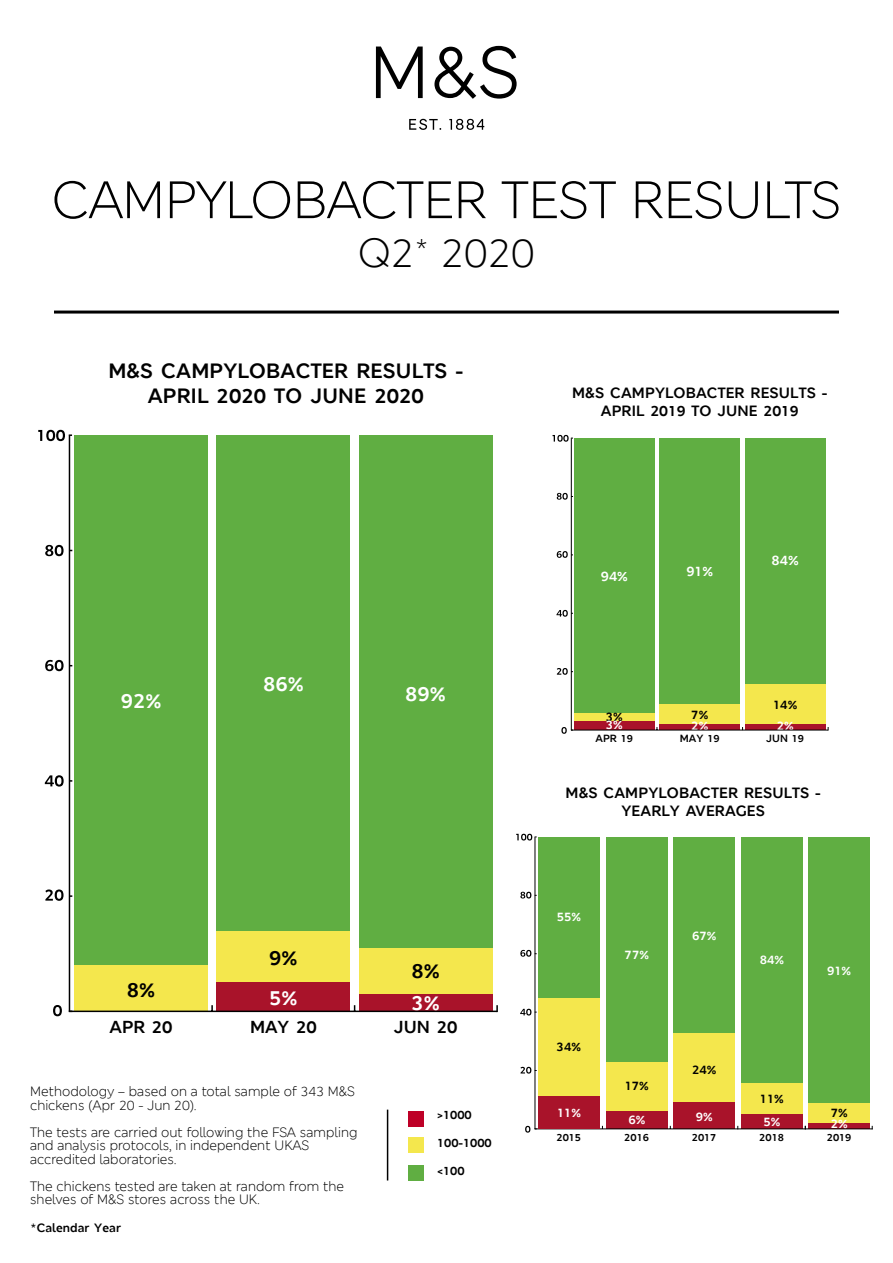
<style>
.page{position:relative;width:893px;height:1263px;background:#fff}
.page>*{position:absolute;margin:0;border:0;box-sizing:border-box;transform-origin:0 0}
.t1{font:52.5px "M&S London";color:#000}
.t2{font:40.5px "M&S London";color:#000}
.t3{font:700 20.7px/24.8px "M&S London";letter-spacing:.01em;color:#000;text-align:center}
.t4{font:700 20.55px "M&S London";color:#fff}
.t5{font:700 20.55px "M&S London";color:#000}
.t6{font:700 17.25px "M&S London";color:#000}
.t7{font:700 14.85px/17.9px "M&S London";letter-spacing:.01em;color:#000;text-align:center}
.t8{font:700 13.65px "M&S London";color:#fff}
.t9{font:13.5px/13.5px "M&S London";color:#000}
.t10{font:700 12.3px "M&S London";color:#fff}
.t11{font:700 12.3px "M&S London";color:#000}
.t12{font:700 12px "M&S London";color:#000}
.t13{font:700 10.35px "M&S London";color:#000}
</style>
<div class="page">
<div style="left:745px;top:438px;width:80px;height:292px;background:#f4e74d"></div>
<div style="left:660px;top:438px;width:80px;height:292px;background:#f4e74d"></div>
<div style="left:574px;top:438px;width:80px;height:292px;background:#f4e74d"></div>
<div style="left:745px;top:724px;width:80px;height:6px;background:#a9132a"></div>
<div style="left:660px;top:724px;width:80px;height:6px;background:#a9132a"></div>
<div style="left:574px;top:721px;width:80px;height:9px;background:#a9132a"></div>
<div style="left:359px;top:436px;width:133px;height:575px;background:#f4e74d"></div>
<div style="left:359px;top:994px;width:133px;height:17px;background:#a9132a"></div>
<div style="left:217px;top:436px;width:133px;height:575px;background:#f4e74d"></div>
<div style="left:217px;top:436px;width:133px;height:495px;background:#60ae42"></div>
<div style="left:217px;top:982px;width:133px;height:29px;background:#a9132a"></div>
<div style="left:74px;top:436px;width:134px;height:575px;background:#f4e74d"></div>
<div style="left:74px;top:436px;width:134px;height:529px;background:#60ae42"></div>
<div style="left:745px;top:438px;width:80px;height:245px;background:#60ae42"></div>
<div style="left:660px;top:438px;width:80px;height:266px;background:#60ae42"></div>
<div style="left:574px;top:438px;width:80px;height:275px;background:#60ae42"></div>
<div style="left:359px;top:436px;width:133px;height:512px;background:#60ae42"></div>
<div style="left:808px;top:837px;width:62px;height:292px;background:#f4e74d"></div>
<div style="left:808px;top:837px;width:62px;height:266px;background:#60ae42"></div>
<div style="left:808px;top:1123px;width:62px;height:6px;background:#a9132a"></div>
<div style="left:538px;top:837px;width:62px;height:292px;background:#f4e74d"></div>
<div style="left:741px;top:837px;width:62px;height:292px;background:#f4e74d"></div>
<div style="left:741px;top:1114px;width:62px;height:15px;background:#a9132a"></div>
<div style="left:741px;top:837px;width:62px;height:245px;background:#60ae42"></div>
<div style="left:409px;top:1111px;width:15px;height:15px;background:#be0027"></div>
<div style="left:409px;top:1137px;width:15px;height:15px;background:#f4e74d"></div>
<div style="left:409px;top:1165px;width:15px;height:15px;background:#60ae42"></div>
<hr style="left:387px;top:1109px;width:1px;height:71px;background:#000">
<hr style="left:571px;top:438px;width:1px;height:292px;background:#000">
<svg style="left:561px;top:727px;width:12px;height:7px"></svg>
<svg style="left:557px;top:668px;width:16px;height:7px"></svg>
<svg style="left:556px;top:610px;width:17px;height:7px"></svg>
<svg style="left:557px;top:551px;width:16px;height:7px"></svg>
<svg style="left:557px;top:493px;width:16px;height:7px"></svg>
<svg style="left:553px;top:435px;width:20px;height:7px"></svg>
<svg style="left:53px;top:1005px;width:9px;height:11px"></svg>
<hr style="left:69px;top:436px;width:1px;height:575px;background:#000">
<svg style="left:45px;top:889px;width:27px;height:12px"></svg>
<svg style="left:45px;top:775px;width:27px;height:11px"></svg>
<svg style="left:45px;top:660px;width:27px;height:11px"></svg>
<svg style="left:45px;top:545px;width:27px;height:11px"></svg>
<svg style="left:38px;top:430px;width:34px;height:11px"></svg>
<hr style="left:54px;top:311px;width:785px;height:3px;background:#000">
<svg style="left:409px;top:119px;width:32px;height:11px"></svg>
<svg style="left:449px;top:119px;width:35px;height:11px"></svg>
<svg style="left:376px;top:46px;width:141px;height:53px"></svg>
<hr style="left:69px;top:1010px;width:428px;height:2px;background:#000">
<svg style="left:496px;top:1005px;width:2px;height:7px"></svg>
<hr style="left:571px;top:730px;width:257px;height:1px;background:#000">
<div style="left:673px;top:837px;width:62px;height:292px;background:#f4e74d"></div>
<div style="left:673px;top:1103px;width:62px;height:26px;background:#a9132a"></div>
<div style="left:673px;top:837px;width:62px;height:196px;background:#60ae42"></div>
<div style="left:606px;top:837px;width:62px;height:292px;background:#f4e74d"></div>
<div style="left:606px;top:1111px;width:62px;height:18px;background:#a9132a"></div>
<div style="left:606px;top:837px;width:62px;height:225px;background:#60ae42"></div>
<div style="left:538px;top:837px;width:62px;height:161px;background:#60ae42"></div>
<hr style="left:534px;top:837px;width:1px;height:292px;background:#000">
<svg style="left:525px;top:1126px;width:12px;height:7px"></svg>
<svg style="left:520px;top:1067px;width:17px;height:6px"></svg>
<svg style="left:520px;top:1009px;width:17px;height:6px"></svg>
<svg style="left:520px;top:950px;width:17px;height:7px"></svg>
<svg style="left:520px;top:892px;width:17px;height:6px"></svg>
<svg style="left:516px;top:834px;width:21px;height:6px"></svg>
<hr style="left:534px;top:1128px;width:339px;height:1px;background:#000">
<div style="left:538px;top:1097px;width:62px;height:32px;background:#a9132a"></div>
<h1 class="t1" style="left:52px;top:166px;width:791px">CAMPYLOBACTER TEST RESULTS</h1>
<h2 class="t2" style="left:358px;top:227px;width:178px">Q2<sup>*</sup> 2020</h2>
<h3 class="t3" style="left:108px;top:358px;width:356px">M&amp;S CAMPYLOBACTER RESULTS -<br>APRIL 2020 TO JUNE 2020</h3>
<h3 class="t4" style="left:121px;top:688px;width:42px">92%</h3>
<h3 class="t5" style="left:127px;top:976px;width:30px">8%</h3>
<h3 class="t4" style="left:263px;top:670px;width:42px">86%</h3>
<h3 class="t5" style="left:269px;top:944px;width:30px">9%</h3>
<h3 class="t4" style="left:269px;top:984px;width:30px">5%</h3>
<h3 class="t4" style="left:405px;top:680px;width:42px">89%</h3>
<h3 class="t5" style="left:411px;top:957px;width:30px">8%</h3>
<h3 class="t4" style="left:411px;top:989px;width:30px">3%</h3>
<p class="t6" style="left:110px;top:1016px;width:65px">APR 20</p>
<p class="t6" style="left:250px;top:1016px;width:68px">MAY 20</p>
<p class="t6" style="left:394px;top:1016px;width:65px">JUN 20</p>
<p class="t9" style="left:30px;top:1084px;width:326px">Methodology – based on a total sample of 343 M&amp;S chickens (Apr 20 - Jun 20).</p>
<p class="t9" style="left:30px;top:1125px;width:329px">The tests are carried out following the FSA sampling and analysis protocols, in independent UKAS accredited laboratories.</p>
<p class="t9" style="left:30px;top:1179px;width:316px">The chickens tested are taken at random from the shelves of M&amp;S stores across the UK.</p>
<p class="t12" style="left:30px;top:1220px;width:93px">*Calendar Year</p>
<p class="t12" style="left:437px;top:1107px;width:36px">&gt;1000</p>
<p class="t12" style="left:437px;top:1135px;width:56px">100-1000</p>
<p class="t12" style="left:437px;top:1163px;width:29px">&lt;100</p>
<p class="t7" style="left:572px;top:384px;width:257px">M&amp;S CAMPYLOBACTER RESULTS -<br>APRIL 2019 TO JUNE 2019</p>
<p class="t8" style="left:601px;top:567px;width:29px">94%</p>
<p class="t8" style="left:686px;top:563px;width:28px">91%</p>
<p class="t8" style="left:772px;top:551px;width:29px">84%</p>
<p class="t11" style="left:773px;top:697px;width:26px">14%</p>
<p class="t11" style="left:606px;top:709px;width:18px">3%</p>
<p class="t11" style="left:691px;top:706px;width:18px">7%</p>
<p class="t10" style="left:606px;top:717px;width:18px">3%</p>
<p class="t10" style="left:691px;top:717px;width:18px">2%</p>
<p class="t10" style="left:777px;top:717px;width:18px">2%</p>
<p class="t13" style="left:595px;top:732px;width:39px">APR 19</p>
<p class="t13" style="left:680px;top:732px;width:41px">MAY 19</p>
<p class="t13" style="left:766px;top:732px;width:39px">JUN 19</p>
<p class="t7" style="left:566px;top:784px;width:257px">M&amp;S CAMPYLOBACTER RESULTS -<br>YEARLY AVERAGES</p>
<p class="t10" style="left:557px;top:909px;width:26px">55%</p>
<p class="t11" style="left:557px;top:1038px;width:26px">34%</p>
<p class="t10" style="left:557px;top:1104px;width:25px">11%</p>
<p class="t10" style="left:625px;top:946px;width:26px">77%</p>
<p class="t11" style="left:625px;top:1077px;width:26px">17%</p>
<p class="t10" style="left:628px;top:1112px;width:18px">6%</p>
<p class="t10" style="left:692px;top:927px;width:26px">67%</p>
<p class="t11" style="left:692px;top:1061px;width:26px">24%</p>
<p class="t10" style="left:696px;top:1108px;width:18px">9%</p>
<p class="t13" style="left:556px;top:1131px;width:26px">2015</p>
<p class="t13" style="left:624px;top:1131px;width:26px">2016</p>
<p class="t13" style="left:692px;top:1131px;width:26px">2017</p>
<p class="t10" style="left:760px;top:952px;width:26px">84%</p>
<p class="t10" style="left:827px;top:962px;width:26px">91%</p>
<p class="t11" style="left:760px;top:1091px;width:25px">11%</p>
<p class="t10" style="left:763px;top:1114px;width:18px">5%</p>
<p class="t11" style="left:831px;top:1105px;width:18px">7%</p>
<p class="t10" style="left:831px;top:1116px;width:18px">2%</p>
<p class="t13" style="left:759px;top:1131px;width:26px">2018</p>
<p class="t13" style="left:827px;top:1131px;width:26px">2019</p>
</div>
